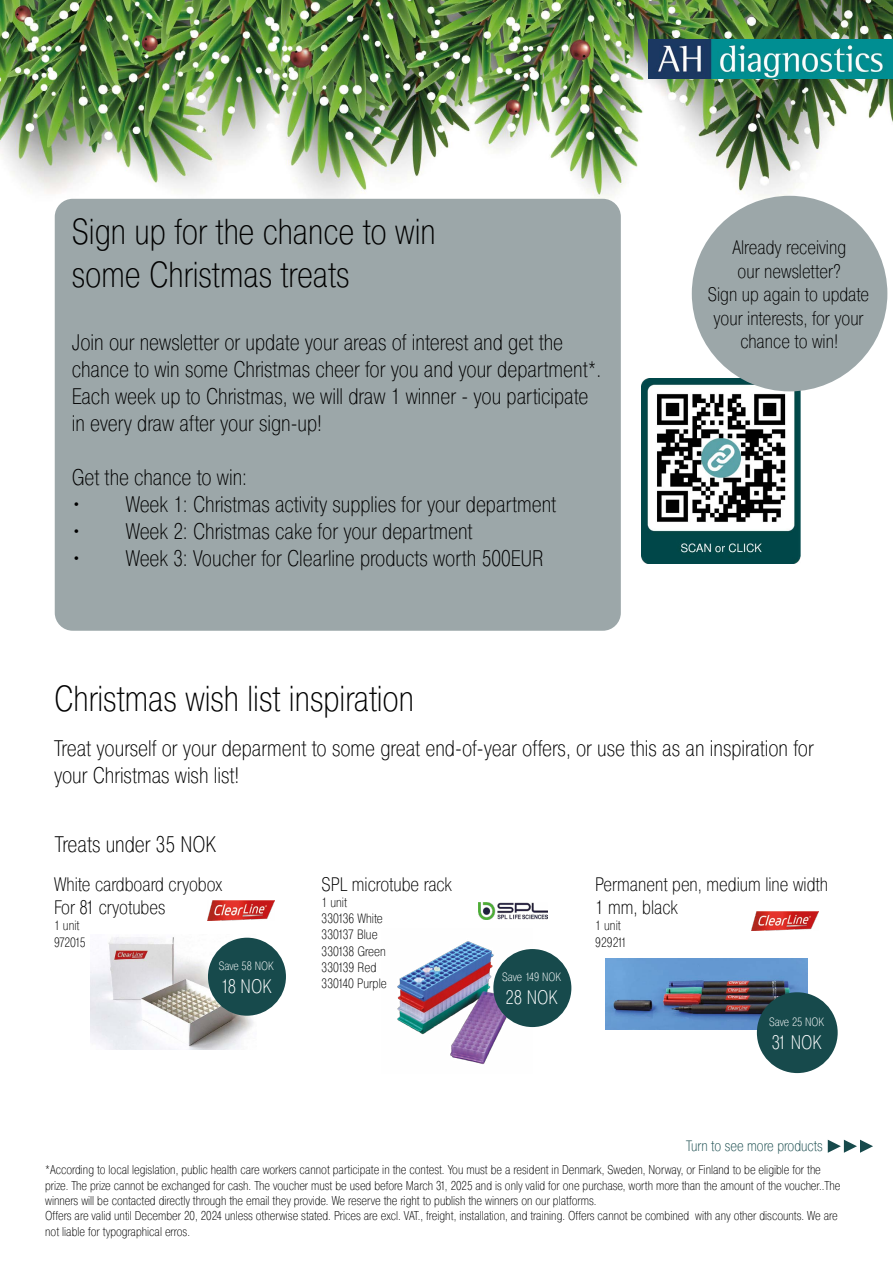
<style>
.page{position:relative;width:893px;height:1263px;background:#fff}
.page>*{position:absolute;margin:0;border:0;box-sizing:border-box;transform-origin:0 0}
.t1{font:200 36px/43.2px "Pragmatica Cond";color:#000}
.t2{font:200 22.5px/27px "Pragmatica Cond";color:#000}
.t3{font:200 19.5px/23.4px "Pragmatica Cond";color:#000}
.t4{font:200 19.5px "Pragmatica Cond";color:#fff}
.t5{font:200 15px "Pragmatica Cond";color:#174a4c}
.t6{font:200 13.5px/16.2px "Pragmatica Cond";color:#000}
.t7{font:200 13.5px/16.2px "Pragmatica Cond";letter-spacing:-.02em;color:#000}
.t8{font:200 12.75px/15.3px "Pragmatica Cond";color:#000}
.t9{font:200 12px "Pragmatica Cond";color:#fff}
</style>
<div class="page">
<img style="left:0;top:0;width:893px;height:214px">
<img style="left:642px;top:379px;width:158px;height:185px">
<div style="left:55px;top:199px;width:566px;height:432px;background:#9ca7a9;border-radius:18px"></div>
<img style="left:397px;top:941px;width:135px;height:124px">
<img style="left:91px;top:937px;width:165px;height:112px">
<img style="left:208px;top:901px;width:67px;height:19px">
<div style="left:208px;top:938px;width:78px;height:78px;background:#174a4c;border-radius:50%"></div>
<div style="left:493px;top:949px;width:78px;height:78px;background:#174a4c;border-radius:50%"></div>
<img style="left:479px;top:903px;width:69px;height:16px">
<img style="left:649px;top:39px;width:244px;height:39px">
<svg style="left:828px;top:1140px;width:45px;height:13px"></svg>
<div style="left:692px;top:196px;width:195px;height:195px;background:#9ca7a9;border-radius:50%"></div>
<img style="left:606px;top:958px;width:201px;height:72px">
<img style="left:751px;top:911px;width:67px;height:19px">
<div style="left:757px;top:992px;width:81px;height:81px;background:#174a4c;border-radius:50%"></div>
<h1 class="t1" style="left:72px;top:210px;width:365px">Sign up for the chance to win some Christmas treats</h1>
<h2 class="t2" style="left:72px;top:329px;width:531px">Join our newsletter or update your areas of interest and get the chance to win some Christmas cheer for you and your department*.<br>Each week up to Christmas, we will draw 1 winner - you participate in every draw after your sign-up!</h2>
<h2 class="t2" style="left:72px;top:464px;width:177px">Get the chance to win:</h2>
<h2 class="t2" style="left:72px;top:491px;width:486px">• Week 1: Christmas activity supplies for your department</h2>
<h2 class="t2" style="left:72px;top:518px;width:402px">• Week 2: Christmas cake for your department</h2>
<h2 class="t2" style="left:72px;top:545px;width:473px">• Week 3: Voucher for Clearline products worth 500EUR</h2>
<h1 class="t1" style="left:54px;top:677px;width:362px">Christmas wish list inspiration</h1>
<h3 class="t3" style="left:708px;top:236px;width:163px;text-align:center">Already receiving<br>our newsletter?<br>Sign up again to update your interests, for your chance to win!</h3>
<h2 class="t2" style="left:54px;top:734px;width:761px">Treat yourself or your deparment to some great end-of-year offers, or use this as an inspiration for your Christmas wish list!</h2>
<h2 class="t2" style="left:55px;top:831px;width:163px">Treats under 35 NOK</h2>
<h3 class="t3" style="left:54px;top:872px;width:170px">White cardboard cryobox<br>For 81 cryotubes</h3>
<p class="t7" style="left:54px;top:918px;width:33px">1 unit<br>972015</p>
<p class="t9" style="left:219px;top:958px;width:57px">Save 58 NOK</p>
<h3 class="t4" style="left:221px;top:975px;width:52px">18 NOK</h3>
<h3 class="t3" style="left:322px;top:872px;width:132px">SPL microtube rack</h3>
<p class="t6" style="left:322px;top:894px;width:67px">1 unit<br>330136 White<br>330137 Blue<br>330138 Green<br>330139 Red<br>330140 Purple</p>
<p class="t9" style="left:502px;top:970px;width:61px">Save 149 NOK</p>
<h3 class="t4" style="left:505px;top:986px;width:54px">28 NOK</h3>
<h3 class="t3" style="left:595px;top:872px;width:234px">Permanent pen, medium line width<br>1 mm, black</h3>
<p class="t6" style="left:595px;top:918px;width:33px">1 unit<br>929211</p>
<p class="t9" style="left:769px;top:1014px;width:57px">Save 25 NOK</p>
<h3 class="t4" style="left:772px;top:1031px;width:51px">31 NOK</h3>
<p class="t5" style="left:686px;top:1137px;width:138px">Turn to see more products</p>
<p class="t8" style="left:45px;top:1162px;width:797px">*According to local legislation, public health care workers cannot participate in the contest. You must be a resident in Denmark, Sweden, Norway, or Finland to be eligible for the prize. The prize cannot be exchanged for cash. The voucher must be used before March 31, 2025 and is only valid for one purchase, worth more than the amount of the voucher..The winners will be contacted directly through the email they provide. We reserve the right to publish the winners on our platforms.<br>Offers are valid until December 20, 2024 unless otherwise stated. Prices are excl. VAT., freight, installation, and training. Offers cannot be combined with any other discounts. We are not liable for typographical erros.</p>
</div>
